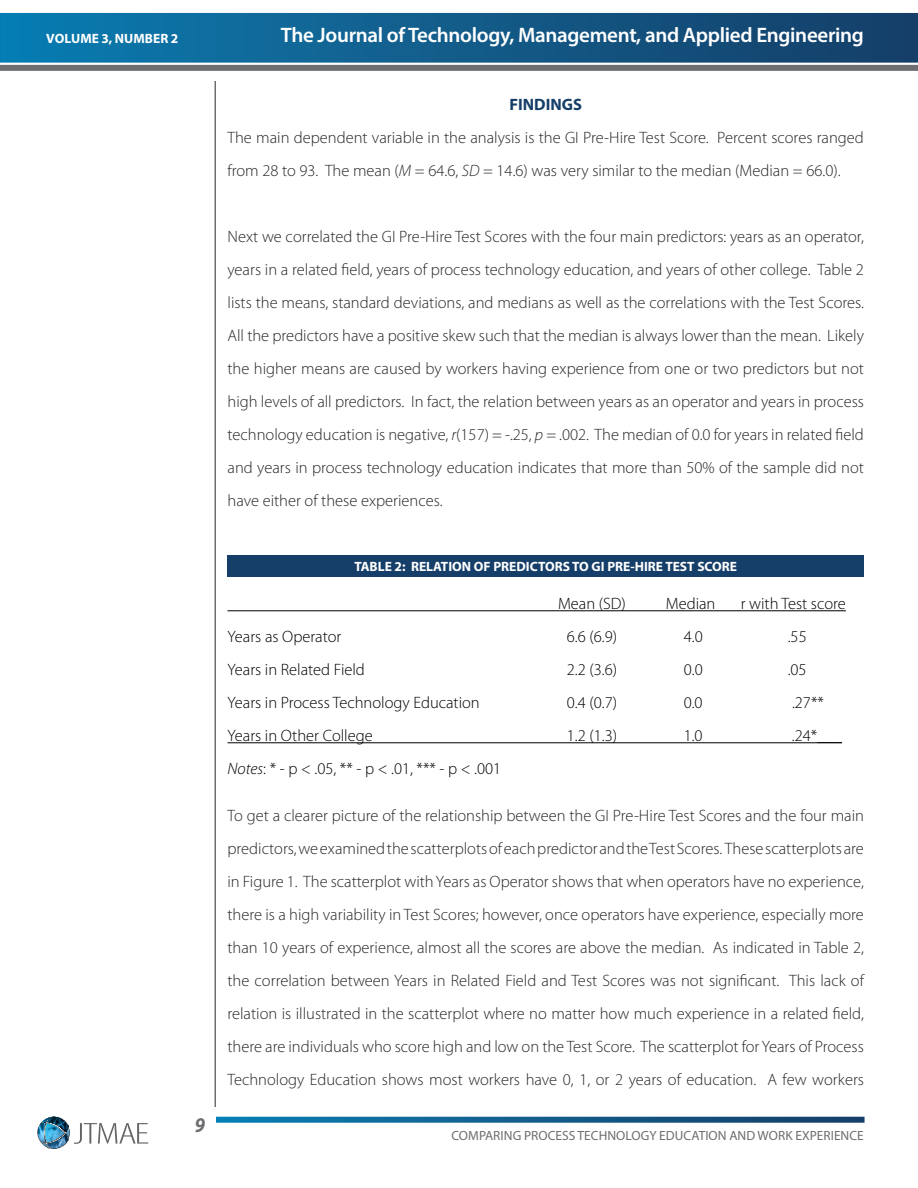
<style>
.page{position:relative;width:918px;height:1188px;background:#fff}
.page>*{position:absolute;margin:0;border:0;box-sizing:border-box;transform-origin:0 0}
.t1{font:600 21px "Myriad Pro";letter-spacing:-.015em;color:#fff}
.t2{font:italic 700 21px "Myriad Pro";color:#6d6e71;scale:.9 1}
.t3{font:300 16.5px/33px "Myriad Pro";color:#262626;text-align:justify}
.t4{font:300 16.5px "Myriad Pro";color:#000}
.t5{font:700 16.5px "Myriad Pro";color:#153e68}
.t6{font:700 13.5px "Myriad Pro";color:#fff}
.t7{font:13.35px "Myriad Pro";letter-spacing:.005em;color:#6d6e71}
.s1{font-style:italic}
</style>
<div class="page">
<div style="left:0;top:65px;width:918px;height:6px;background:#6d6e71"></div>
<svg style="left:216px;top:1117px;width:649px;height:6px;background:#1b6591"></svg>
<svg style="left:0;top:13px;width:918px;height:50px;background:#125d8c"></svg>
<hr style="left:214px;top:81px;width:2px;height:1026px;background:#6d6e71">
<svg style="left:38px;top:1117px;width:110px;height:32px"></svg>
<hr style="left:228px;top:610px;width:618px;height:1px;background:#000">
<hr style="left:228px;top:742px;width:614px;height:1px;background:#000">
<div style="left:228px;top:555px;width:636px;height:21px;background:#153e68"></div>
<p class="t6" style="left:46px;top:30px;width:134px">VOLUME 3, NUMBER 2</p>
<p class="t2" style="left:195px;top:1112px;width:13px">9</p>
<p class="t1" style="left:281px;top:21px;width:585px">The Journal of Technology, Management, and Applied Engineering</p>
<p class="t5" style="left:509px;top:93px;width:74px">FINDINGS</p>
<p class="t3" style="left:228px;top:121px;width:638px">The main dependent variable in the analysis is the GI Pre-Hire Test Score. Percent scores ranged from 28 to 93. The mean (<span class="s1">M</span> = 64.6, <span class="s1">SD</span> = 14.6) was very similar to the median (Median = 66.0).</p>
<p class="t3" style="left:228px;top:220px;width:638px">Next we correlated the GI Pre-Hire Test Scores with the four main predictors: years as an operator, years in a related field, years of process technology education, and years of other college. Table 2 lists the means, standard deviations, and medians as well as the correlations with the Test Scores.<br>All the predictors have a positive skew such that the median is always lower than the mean. Likely the higher means are caused by workers having experience from one or two predictors but not high levels of all predictors. In fact, the relation between years as an operator and years in process technology education is negative, <span class="s1">r</span>(157) = -.25, <span class="s1">p</span> = .002. The median of 0.0 for years in related field and years in process technology education indicates that more than 50% of the sample did not have either of these experiences.</p>
<p class="t6" style="left:354px;top:557px;width:384px">TABLE 2: RELATION OF PREDICTORS TO GI PRE-HIRE TEST SCORE</p>
<p class="t4" style="left:558px;top:595px;width:69px">Mean (SD)</p>
<p class="t4" style="left:666px;top:595px;width:51px">Median</p>
<p class="t4" style="left:741px;top:595px;width:107px">r with Test score</p>
<p class="t4" style="left:228px;top:628px;width:115px">Years as Operator</p>
<p class="t4" style="left:567px;top:628px;width:52px">6.6 (6.9)</p>
<p class="t4" style="left:684px;top:628px;width:20px">4.0</p>
<p class="t4" style="left:788px;top:628px;width:20px">.55</p>
<p class="t4" style="left:227px;top:661px;width:139px">Years in Related Field</p>
<p class="t4" style="left:567px;top:661px;width:52px">2.2 (3.6)</p>
<p class="t4" style="left:684px;top:661px;width:20px">0.0</p>
<p class="t4" style="left:788px;top:661px;width:20px">.05</p>
<p class="t4" style="left:227px;top:694px;width:254px">Years in Process Technology Education</p>
<p class="t4" style="left:567px;top:694px;width:52px">0.4 (0.7)</p>
<p class="t4" style="left:684px;top:694px;width:20px">0.0</p>
<p class="t4" style="left:792px;top:694px;width:33px">.27**</p>
<p class="t4" style="left:227px;top:727px;width:147px">Years in Other College</p>
<p class="t4" style="left:567px;top:727px;width:52px">1.2 (1.3)</p>
<p class="t4" style="left:684px;top:727px;width:20px">1.0</p>
<p class="t4" style="left:792px;top:727px;width:52px">.24*___</p>
<p class="t4" style="left:227px;top:760px;width:275px"><span class="s1">Notes</span>: * - p &lt; .05, ** - p &lt; .01, *** - p &lt; .001</p>
<p class="t3" style="left:227px;top:799px;width:638px">To get a clearer picture of the relationship between the GI Pre-Hire Test Scores and the four main predictors, we examined the scatterplots of each predictor and the Test Scores. These scatterplots are in Figure 1. The scatterplot with Years as Operator shows that when operators have no experience, there is a high variability in Test Scores; however, once operators have experience, especially more than 10 years of experience, almost all the scores are above the median. As indicated in Table 2, the correlation between Years in Related Field and Test Scores was not significant. This lack of relation is illustrated in the scatterplot where no matter how much experience in a related field, there are individuals who score high and low on the Test Score. The scatterplot for Years of Process Technology Education shows most workers have 0, 1, or 2 years of education. A few workers</p>
<p class="t7" style="left:451px;top:1127px;width:414px">COMPARING PROCESS TECHNOLOGY EDUCATION AND WORK EXPERIENCE</p>
</div>
